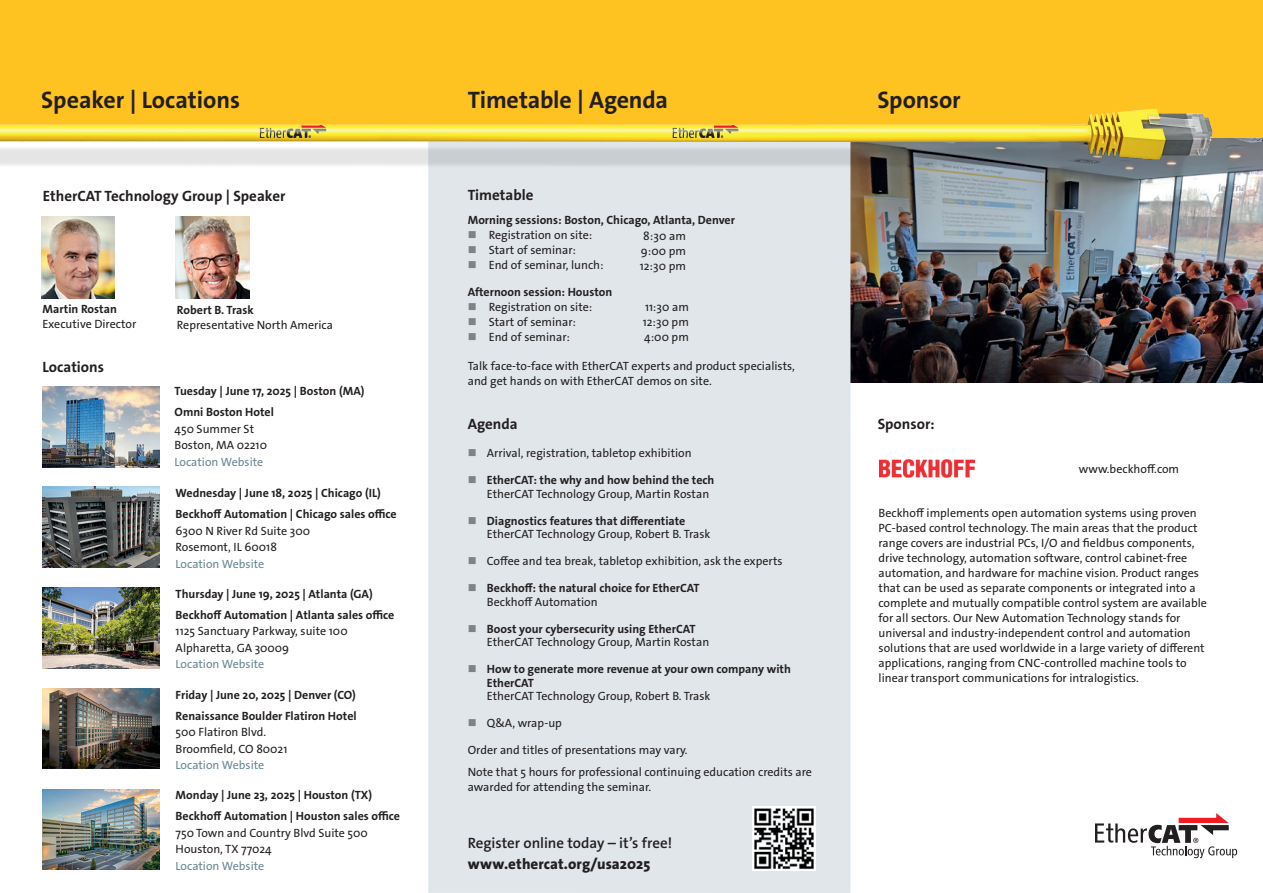
<style>
.page{position:relative;width:1263px;height:893px;background:#fff}
.page>*{position:absolute;margin:0;border:0;box-sizing:border-box;transform-origin:0 0}
.t1{font:700 24px "The Sans Os F";letter-spacing:-.005em;color:#231f20}
.t2{font:700 15px "The Sans Os F";color:#231f20}
.t3{font:600 15px "The Sans Os F";letter-spacing:-.005em;color:#231f20}
.t4{font:800 15px "The Sans Os F";letter-spacing:.005em;color:#231f20}
.t5{font:12px/15px "The Sans Os F";color:#231f20}
.t6{font:700 12px/21px "The Sans Os F";color:#231f20}
.t7{font:12px "The Sans Os F";color:#698893}
.s1{color:#808285}
.s2{font-weight:700}
.s3{font-weight:400}
</style>
<div class="page">
<img style="left:850px;top:138px;width:413px;height:245px">
<div style="left:428px;top:137px;width:422px;height:756px;background:#e1e6ea"></div>
<div style="left:0;top:0;width:443px;height:138px;background:#fec221"></div>
<div style="left:425px;top:0;width:425px;height:138px;background:#fec221"></div>
<div style="left:850px;top:0;width:413px;height:138px;background:#fec221"></div>
<img style="left:0;top:108px;width:1231px;height:85px">
<img style="left:653px;top:122px;width:99px;height:24px">
<img style="left:240px;top:122px;width:100px;height:24px">
<img style="left:41px;top:217px;width:74px;height:82px">
<img style="left:752px;top:807px;width:64px;height:64px">
<img style="left:43px;top:386px;width:116px;height:81px">
<img style="left:43px;top:487px;width:116px;height:81px">
<img style="left:43px;top:587px;width:116px;height:81px">
<img style="left:43px;top:688px;width:116px;height:81px">
<img style="left:43px;top:790px;width:116px;height:79px">
<img style="left:879px;top:459px;width:95px;height:19px">
<svg style="left:1095px;top:813px;width:142px;height:45px"></svg>
<img style="left:176px;top:216px;width:73px;height:82px">
<h1 class="t1" style="left:41px;top:85px;width:200px">Speaker | Locations</h1>
<h1 class="t1" style="left:468px;top:85px;width:202px">Timetable | Agenda</h1>
<p class="t2" style="left:43px;top:186px;width:244px">EtherCAT Technology Group | Speaker</p>
<p class="t2" style="left:468px;top:186px;width:67px">Timetable</p>
<p class="t6" style="left:468px;top:210px;width:269px">Morning sessions: Boston, Chicago, Atlanta, Denver</p>
<p class="t5" style="left:468px;top:228px;width:126px"><span class="s1">■</span> Registration on site:</p>
<p class="t5" style="left:468px;top:243px;width:110px"><span class="s1">■</span> Start of seminar:</p>
<p class="t5" style="left:468px;top:258px;width:137px"><span class="s1">■</span> End of seminar, lunch:</p>
<p class="t5" style="left:640px;top:229px;width:48px;text-align:justify">8:30 am 9:00 pm 12:30 pm</p>
<p class="t6" style="left:43px;top:298px;width:76px">Martin Rostan</p>
<p class="t5" style="left:43px;top:316px;width:95px">Executive Director</p>
<p class="t6" style="left:177px;top:300px;width:78px">Robert B. Trask</p>
<p class="t5" style="left:177px;top:318px;width:158px">Representative North America</p>
<p class="t6" style="left:468px;top:281px;width:146px">Afternoon session: Houston</p>
<p class="t5" style="left:468px;top:299px;width:126px"><span class="s1">■</span> Registration on site:</p>
<p class="t5" style="left:468px;top:314px;width:110px"><span class="s1">■</span> Start of seminar:</p>
<p class="t5" style="left:468px;top:329px;width:104px"><span class="s1">■</span> End of seminar:</p>
<p class="t5" style="left:643px;top:300px;width:48px;text-align:justify">11:30 am 12:30 pm 4:00 pm</p>
<p class="t2" style="left:43px;top:357px;width:63px">Locations</p>
<p class="t6" style="left:175px;top:381px;width:191px">Tuesday | June 17, 2025 | Boston (MA)<br>Omni Boston Hotel</p>
<p class="t5" style="left:175px;top:420px;width:94px;line-height:16.5px">450 Summer St<br>Boston, MA 02210</p>
<p class="t7" style="left:175px;top:454px;width:90px">Location Website</p>
<p class="t6" style="left:176px;top:483px;width:223px">Wednesday | June 18, 2025 | Chicago (IL)<br>Beckhoff Automation | Chicago sales office</p>
<p class="t5" style="left:176px;top:523px;width:136px;line-height:16.5px">6300 N River Rd Suite 300<br>Rosemont, IL 60018</p>
<p class="t7" style="left:176px;top:556px;width:90px">Location Website</p>
<p class="t6" style="left:176px;top:583px;width:220px">Thursday | June 19, 2025 | Atlanta (GA)<br>Beckhoff Automation | Atlanta sales office</p>
<p class="t5" style="left:176px;top:623px;width:174px;line-height:16.5px">1125 Sanctuary Parkway, suite 100<br>Alpharetta, GA 30009</p>
<p class="t7" style="left:176px;top:657px;width:90px">Location Website</p>
<p class="t6" style="left:176px;top:684px;width:183px">Friday | June 20, 2025 | Denver (CO)<br>Renaissance Boulder Flatiron Hotel</p>
<p class="t5" style="left:176px;top:724px;width:113px;line-height:16.5px">500 Flatiron Blvd.<br>Broomfield, CO 80021</p>
<p class="t7" style="left:176px;top:757px;width:90px">Location Website</p>
<p class="t6" style="left:176px;top:785px;width:226px">Monday | June 23, 2025 | Houston (TX)<br>Beckhoff Automation | Houston sales office</p>
<p class="t5" style="left:176px;top:824px;width:194px;line-height:16.5px">750 Town and Country Blvd Suite 500<br>Houston, TX 77024</p>
<p class="t7" style="left:176px;top:858px;width:90px">Location Website</p>
<p class="t5" style="left:468px;top:358px;width:329px">Talk face-to-face with EtherCAT experts and product specialists, and get hands on with EtherCAT demos on site.</p>
<p class="t2" style="left:468px;top:414px;width:51px">Agenda</p>
<p class="t5" style="left:468px;top:446px;width:225px"><span class="s1">■</span> Arrival, registration, tabletop exhibition</p>
<p class="t5" style="left:487px;top:474px;width:229px;line-height:13.5px;text-indent:-19px"><span class="s1">■</span> <span class="s2">EtherCAT: the why and how behind the tech<br></span>EtherCAT Technology Group, Martin Rostan</p>
<p class="t5" style="left:487px;top:514px;width:225px;line-height:13.5px;text-indent:-19px"><span class="s1">■</span> <span class="s2">Diagnostics features that differentiate<br></span>EtherCAT Technology Group, Robert B. Trask</p>
<p class="t5" style="left:468px;top:554px;width:316px"><span class="s1">■</span> Coffee and tea break, tabletop exhibition, ask the experts</p>
<p class="t6" style="left:487px;top:582px;width:214px;line-height:13.5px;text-indent:-19px"><span class="s1">■</span> Beckhoff: the natural choice for EtherCAT<br><span class="s3">Beckhoff Automation</span></p>
<p class="t5" style="left:487px;top:622px;width:224px;line-height:13.5px;text-indent:-19px"><span class="s1">■</span> <span class="s2">Boost your cybersecurity using EtherCAT<br></span>EtherCAT Technology Group, Martin Rostan</p>
<p class="t6" style="left:487px;top:663px;width:305px;line-height:13.5px;text-indent:-19px"><span class="s1">■</span> How to generate more revenue at your own company with<br>EtherCAT</p>
<p class="t5" style="left:487px;top:689px;width:225px">EtherCAT Technology Group, Robert B. Trask</p>
<p class="t5" style="left:468px;top:716px;width:96px"><span class="s1">■</span> Q&amp;A, wrap-up</p>
<p class="t5" style="left:468px;top:743px;width:221px">Order and titles of presentations may vary.</p>
<p class="t5" style="left:468px;top:765px;width:346px">Note that 5 hours for professional continuing education credits are awarded for attending the seminar.</p>
<p class="t3" style="left:468px;top:833px;width:206px">Register online today – it’s free!</p>
<p class="t4" style="left:468px;top:854px;width:184px">www.ethercat.org/usa2025</p>
<h1 class="t1" style="left:877px;top:85px;width:85px">Sponsor</h1>
<p class="t2" style="left:878px;top:414px;width:59px">Sponsor:</p>
<p class="t5" style="left:1079px;top:461px;width:102px">www.beckhoff.com</p>
<p class="t5" style="left:878px;top:506px;width:330px">Beckhoff implements open automation systems using proven PC-based control technology. The main areas that the product range covers are industrial PCs, I/O and fieldbus components, drive technology, automation software, control cabinet-free automation, and hardware for machine vision. Product ranges that can be used as separate components or integrated into a complete and mutually compatible control system are available for all sectors. Our New Automation Technology stands for universal and industry-independent control and automation solutions that are used worldwide in a large variety of different applications, ranging from CNC-controlled machine tools to linear transport communications for intralogistics.</p>
</div>
